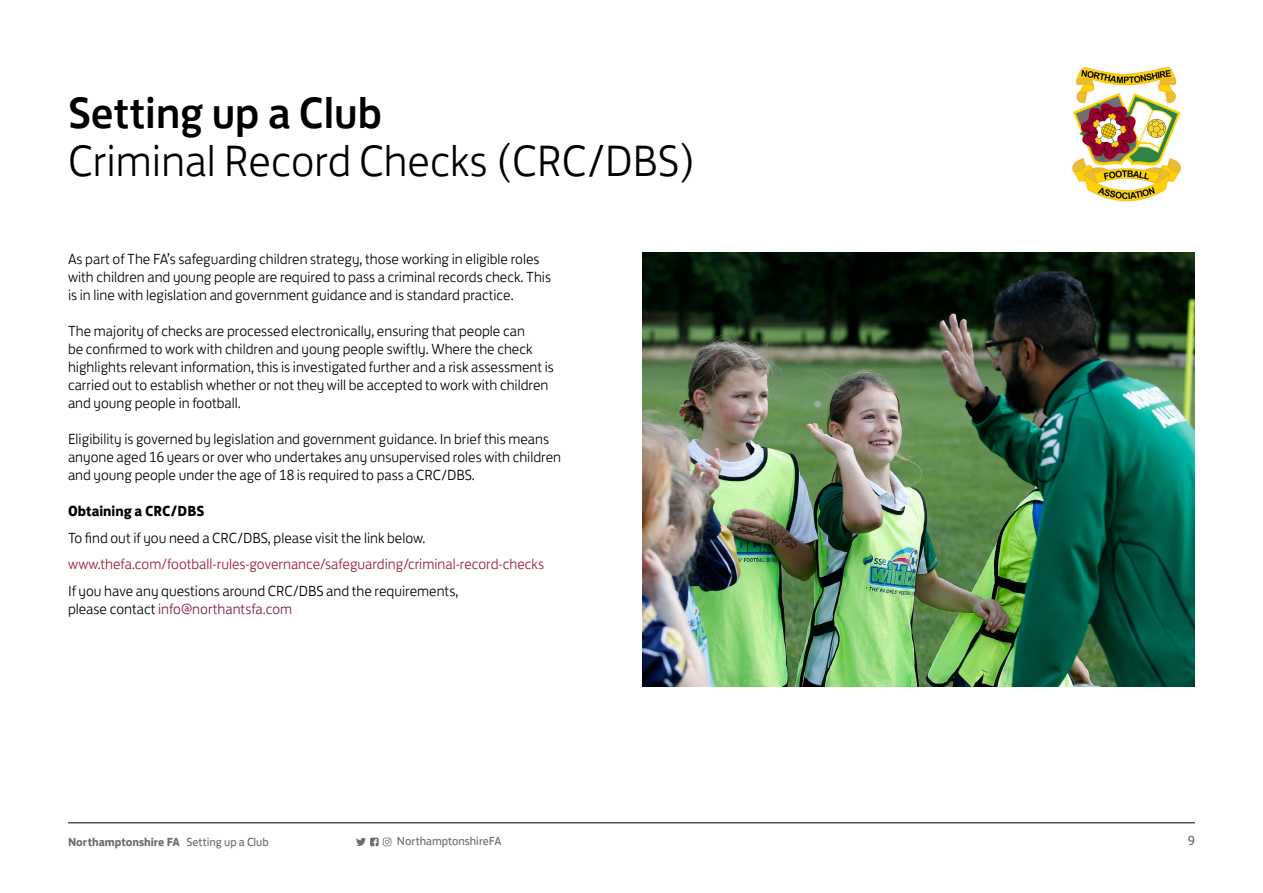
<style>
.page{position:relative;width:1263px;height:893px;background:#fff}
.page>*{position:absolute;margin:0;border:0;box-sizing:border-box;transform-origin:0 0}
.t1{font:300 45px "FS Jack";color:#000}
.t2{font:500 45px "FS Jack";color:#000}
.t3{font:300 15px/18px "FS Jack";color:#000}
.t4{font:300 15px "FS Jack";color:#9e1b34}
.t5{font:700 15px "FS Jack";color:#000}
.t6{font:13.5px "FS Jack";color:#6d6e71}
.t7{font:700 12px "FS Jack";color:#6d6e71}
.t8{font:12px "FS Jack";color:#6d6e71}
.s1{color:#811c35}
.s2{font-weight:400}
</style>
<div class="page">
<hr style="left:68px;top:823px;width:1127px;height:1px;background:#000">
<svg style="left:356px;top:838px;width:35px;height:8px"></svg>
<img style="left:1072px;top:67px;width:109px;height:135px">
<img style="left:642px;top:253px;width:553px;height:434px">
<h1 class="t2" style="left:68px;top:76px;width:316px">Setting up a Club</h1>
<h1 class="t1" style="left:68px;top:125px;width:629px">Criminal Record Checks (CRC/DBS)</h1>
<p class="t3" style="left:68px;top:249px;width:484px">As part of The FA’s safeguarding children strategy, those working in eligible roles with children and young people are required to pass a criminal records check. This is in line with legislation and government guidance and is standard practice.</p>
<p class="t3" style="left:68px;top:321px;width:487px">The majority of checks are processed electronically, ensuring that people can<br>be confirmed to work with children and young people swiftly. Where the check highlights relevant information, this is investigated further and a risk assessment is carried out to establish whether or not they will be accepted to work with children and young people in football.</p>
<p class="t3" style="left:68px;top:429px;width:495px">Eligibility is governed by legislation and government guidance. In brief this means anyone aged 16 years or over who undertakes any unsupervised roles with children and young people under the age of 18 is required to pass a CRC/DBS.</p>
<p class="t5" style="left:68px;top:498px;width:138px">Obtaining a CRC/DBS</p>
<p class="t3" style="left:68px;top:527px;width:359px">To find out if you need a CRC/DBS, please visit the link below.</p>
<p class="t4" style="left:68px;top:552px;width:477px">www.thefa.com/football-rules-governance/safeguarding/criminal-record-checks</p>
<p class="t3" style="left:68px;top:580px;width:392px">If you have any questions around CRC/DBS and the requirements, please contact <span class="s1">info@northantsfa.com</span></p>
<p class="t7" style="left:68px;top:832px;width:202px">Northamptonshire FA <span class="s2">Setting up a Club</span></p>
<p class="t8" style="left:397px;top:832px;width:106px">NorthamptonshireFA</p>
<p class="t6" style="left:1188px;top:829px;width:9px">9</p>
</div>
